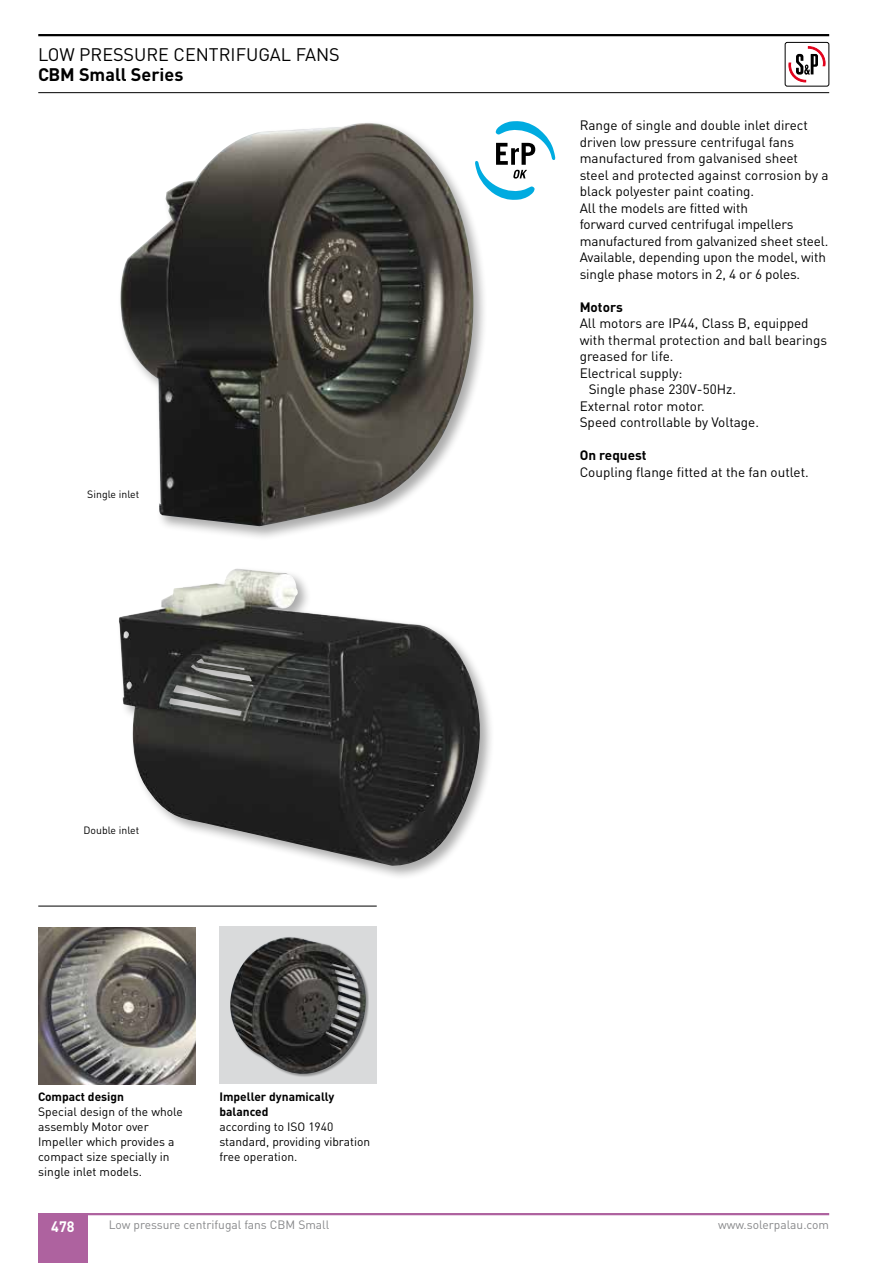
<style>
.page{position:relative;width:893px;height:1263px;background:#fff}
.page>*{position:absolute;margin:0;border:0;box-sizing:border-box;transform-origin:0 0}
.t1{font:18px "DIN";color:#000}
.t2{font:700 18px "DIN";color:#000}
.t3{font:700 15px "DIN";color:#fff;scale:.95 1}
.t4{font:13.5px/16.5px "DIN";color:#000}
.t5{font:700 13.5px "DIN";color:#000}
.t6{font:12px/15px "DIN";color:#000}
.t7{font:12px "DIN";color:#87888a}
.t8{font:700 12px/15px "DIN";color:#000}
.t9{font:10.5px "DIN";color:#000}
</style>
<div class="page">
<hr style="left:38px;top:1213px;width:791px;height:2px;background:#ae629f">
<div style="left:38px;top:1214px;width:49px;height:49px;background:#ae629f"></div>
<hr style="left:38px;top:34px;width:791px;height:2px;background:#000">
<hr style="left:38px;top:92px;width:791px;height:1px;background:#000">
<svg style="left:788px;top:47px;width:38px;height:36px"></svg>
<div style="left:785px;top:42px;width:44px;height:44px;border:1px solid #000;border-radius:2px"></div>
<div style="left:117px;top:120px;width:371px;height:421px;background:#000;opacity:.33"></div>
<img style="left:121px;top:123px;width:352px;height:403px">
<div style="left:116px;top:566px;width:379px;height:314px;background:#000;opacity:.33"></div>
<img style="left:119px;top:569px;width:361px;height:300px">
<div style="left:219px;top:927px;width:158px;height:157px;background:#d9dadb"></div>
<div style="left:230px;top:936px;width:139px;height:141px;background:#000;opacity:.33"></div>
<img style="left:225px;top:937px;width:142px;height:141px">
<img style="left:38px;top:927px;width:158px;height:157px">
<hr style="left:38px;top:906px;width:339px;height:1px;background:#000">
<svg style="left:475px;top:121px;width:80px;height:79px"></svg>
<h1 class="t1" style="left:38px;top:43px;width:303px">LOW PRESSURE CENTRIFUGAL FANS</h1>
<h1 class="t2" style="left:38px;top:62px;width:147px">CBM Small Series</h1>
<p class="t9" style="left:87px;top:487px;width:53px">Single inlet</p>
<p class="t9" style="left:83px;top:823px;width:57px">Double inlet</p>
<p class="t8" style="left:38px;top:1088px;width:87px">Compact design</p>
<p class="t6" style="left:38px;top:1104px;width:146px">Special design of the whole assembly Motor over<br>Impeller which provides a compact size specially in single inlet models.</p>
<p class="t8" style="left:219px;top:1088px;width:116px">Impeller dynamically balanced</p>
<p class="t6" style="left:219px;top:1119px;width:152px">according to ISO 1940 standard, providing vibration free operation.</p>
<p class="t4" style="left:580px;top:117px;width:250px">Range of single and double inlet direct driven low pressure centrifugal fans manufactured from galvanised sheet steel and protected against corrosion by a black polyester paint coating.<br>All the models are fitted with<br>forward curved centrifugal impellers manufactured from galvanized sheet steel.<br>Available, depending upon the model, with single phase motors in 2, 4 or 6 poles.</p>
<p class="t5" style="left:580px;top:298px;width:45px">Motors</p>
<p class="t4" style="left:580px;top:315px;width:230px">All motors are IP44, Class B, equipped</p>
<p class="t4" style="left:580px;top:331px;width:249px">with thermal protection and ball bearings</p>
<p class="t4" style="left:580px;top:348px;width:95px">greased for life.</p>
<p class="t4" style="left:580px;top:364px;width:104px">Electrical supply:</p>
<p class="t4" style="left:589px;top:381px;width:149px">Single phase 230V-50Hz.</p>
<p class="t4" style="left:580px;top:397px;width:127px">External rotor motor.</p>
<p class="t4" style="left:580px;top:414px;width:181px">Speed controllable by Voltage.</p>
<p class="t5" style="left:580px;top:446px;width:68px">On request</p>
<p class="t4" style="left:580px;top:463px;width:231px">Coupling flange fitted at the fan outlet.</p>
<p class="t7" style="left:109px;top:1217px;width:222px">Low pressure centrifugal fans CBM Small</p>
<p class="t3" style="left:51px;top:1217px;width:26px">478</p>
<p class="t7" style="left:718px;top:1217px;width:112px">www.solerpalau.com</p>
</div>
